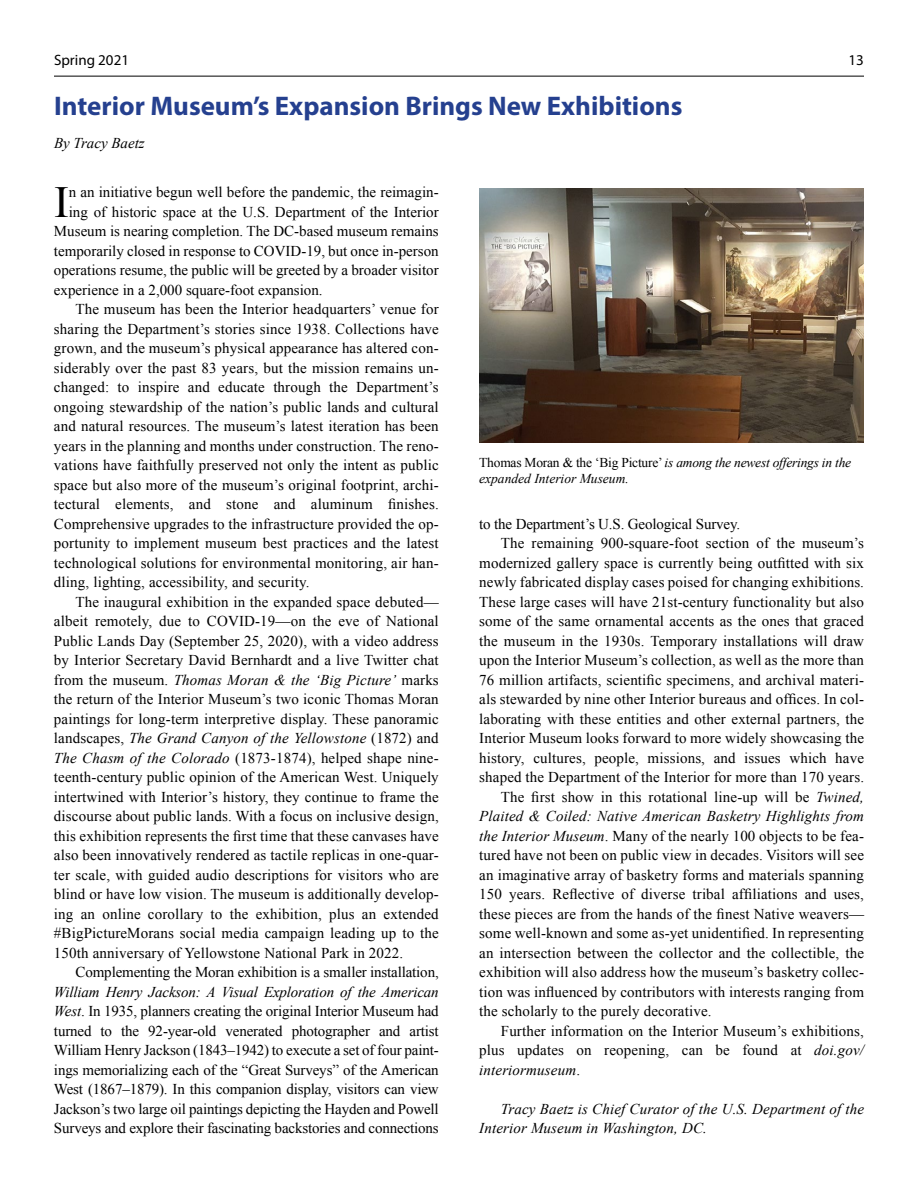
<style>
.page{position:relative;width:918px;height:1188px;background:#fff}
.page>*{position:absolute;margin:0;border:0;box-sizing:border-box;transform-origin:0 0}
.t1{font:44.4px "Times New Roman";color:#000}
.t2{font:700 27px "Myriad Pro";color:#25408f}
.t3{font:15px/19.5px "Times New Roman";letter-spacing:.01em;color:#000;text-align:justify}
.t4{font:italic 15px/19.5px "Times New Roman";letter-spacing:.01em;color:#000}
.t5{font:15px "Times New Roman";letter-spacing:-.01em;color:#000}
.t6{font:15px "Myriad Pro";color:#000}
.t7{font:italic 13.5px/16.2px "Times New Roman";letter-spacing:-.015em;color:#000}
.s1{font-style:normal}
.s2{font-style:italic}
</style>
<div class="page">
<hr style="left:54px;top:76px;width:810px;height:1px;background:#000">
<img style="left:479px;top:188px;width:385px;height:255px">
<p class="t6" style="left:54px;top:51px;width:77px">Spring 2021</p>
<p class="t6" style="left:849px;top:51px;width:17px">13</p>
<h2 class="t2" style="left:54px;top:88px;width:630px">Interior Museum’s Expansion Brings New Exhibitions</h2>
<p class="t4" style="left:54px;top:133px;width:92px">By Tracy Baetz</p>
<h1 class="t1" style="left:54px;top:172px;width:16px">I</h1>
<p class="t3" style="left:69px;top:182px;width:371px">n an initiative begun well before the pandemic, the reimagin-</p>
<p class="t3" style="left:69px;top:202px;width:371px">ing of historic space at the U.S. Department of the Interior</p>
<p class="t3" style="left:54px;top:221px;width:386px">Museum is nearing completion. The DC-based museum remains</p>
<p class="t3" style="left:54px;top:241px;width:386px">temporarily closed in response to COVID-19, but once in-person</p>
<p class="t3" style="left:54px;top:260px;width:386px">operations resume, the public will be greeted by a broader visitor</p>
<p class="t3" style="left:54px;top:280px;width:270px">experience in a 2,000 square-foot expansion.</p>
<p class="t3" style="left:76px;top:299px;width:365px">The museum has been the Interior headquarters’ venue for</p>
<p class="t3" style="left:54px;top:319px;width:386px">sharing the Department’s stories since 1938. Collections have</p>
<p class="t3" style="left:54px;top:338px;width:386px">grown, and the museum’s physical appearance has altered con-</p>
<p class="t3" style="left:54px;top:358px;width:386px">siderably over the past 83 years, but the mission remains un-</p>
<p class="t3" style="left:54px;top:377px;width:386px">changed: to inspire and educate through the Department’s</p>
<p class="t3" style="left:54px;top:397px;width:386px">ongoing stewardship of the nation’s public lands and cultural</p>
<p class="t3" style="left:54px;top:416px;width:386px">and natural resources. The museum’s latest iteration has been</p>
<p class="t3" style="left:54px;top:436px;width:386px">years in the planning and months under construction. The reno-</p>
<p class="t3" style="left:54px;top:455px;width:386px">vations have faithfully preserved not only the intent as public</p>
<p class="t3" style="left:54px;top:475px;width:386px">space but also more of the museum’s original footprint, archi-</p>
<p class="t3" style="left:54px;top:494px;width:386px">tectural elements, and stone and aluminum finishes.</p>
<p class="t3" style="left:54px;top:514px;width:386px">Comprehensive upgrades to the infrastructure provided the op-</p>
<p class="t3" style="left:54px;top:533px;width:386px">portunity to implement museum best practices and the latest</p>
<p class="t3" style="left:54px;top:553px;width:386px">technological solutions for environmental monitoring, air han-</p>
<p class="t3" style="left:54px;top:572px;width:257px">dling, lighting, accessibility, and security.</p>
<p class="t3" style="left:76px;top:592px;width:365px">The inaugural exhibition in the expanded space debuted—</p>
<p class="t3" style="left:54px;top:611px;width:386px">albeit remotely, due to COVID-19—on the eve of National</p>
<p class="t3" style="left:54px;top:631px;width:386px">Public Lands Day (September 25, 2020), with a video address</p>
<p class="t3" style="left:54px;top:650px;width:386px">by Interior Secretary David Bernhardt and a live Twitter chat</p>
<p class="t4" style="left:54px;top:670px;width:386px"><span class="s1">from the museum.</span> Thomas Moran &amp; the ‘Big Picture’ <span class="s1">marks</span></p>
<p class="t3" style="left:54px;top:689px;width:386px">the return of the Interior Museum’s two iconic Thomas Moran</p>
<p class="t3" style="left:54px;top:709px;width:386px">paintings for long-term interpretive display. These panoramic</p>
<p class="t4" style="left:54px;top:728px;width:386px"><span class="s1">landscapes,</span> The Grand Canyon of the Yellowstone <span class="s1">(1872) and</span></p>
<p class="t3" style="left:54px;top:748px;width:386px"><span class="s2">The Chasm of the Colorado</span> (1873-1874), helped shape nine-</p>
<p class="t3" style="left:54px;top:767px;width:386px">teenth-century public opinion of the American West. Uniquely</p>
<p class="t3" style="left:54px;top:787px;width:386px">intertwined with Interior’s history, they continue to frame the</p>
<p class="t3" style="left:54px;top:806px;width:386px">discourse about public lands. With a focus on inclusive design,</p>
<p class="t3" style="left:54px;top:826px;width:386px">this exhibition represents the first time that these canvases have</p>
<p class="t3" style="left:54px;top:845px;width:386px">also been innovatively rendered as tactile replicas in one-quar-</p>
<p class="t3" style="left:54px;top:865px;width:386px">ter scale, with guided audio descriptions for visitors who are</p>
<p class="t3" style="left:54px;top:884px;width:386px">blind or have low vision. The museum is additionally develop-</p>
<p class="t3" style="left:54px;top:904px;width:386px">ing an online corollary to the exhibition, plus an extended</p>
<p class="t3" style="left:54px;top:923px;width:386px">#BigPictureMorans social media campaign leading up to the</p>
<p class="t3" style="left:54px;top:943px;width:351px">150th anniversary of Yellowstone National Park in 2022.</p>
<p class="t5" style="left:76px;top:962px;width:365px">Complementing the Moran exhibition is a smaller installation,</p>
<p class="t3" style="left:54px;top:982px;width:386px"><span class="s2">William Henry Jackson: A Visual Exploration of the American West</span>. In 1935, planners creating the original Interior Museum had turned to the 92-year-old venerated photographer and artist William Henry Jackson (1843–1942) to execute a set of four paint&shy;ings memorializing each of the “Great Surveys” of the American West (1867–1879). In this companion display, visitors can view Jackson’s two large oil paintings depicting the Hayden and Powell Surveys and explore their fascinating backstories and connections</p>
<p class="t7" style="left:479px;top:454px;width:374px"><span class="s1">Thomas Moran &amp; the ‘Big Picture’</span> is among the newest offerings in the expanded Interior Museum.</p>
<p class="t5" style="left:479px;top:514px;width:263px">to the Department’s U.S. Geological Survey.</p>
<p class="t3" style="left:501px;top:533px;width:365px">The remaining 900-square-foot section of the museum’s</p>
<p class="t3" style="left:479px;top:553px;width:386px">modernized gallery space is currently being outfitted with six</p>
<p class="t3" style="left:479px;top:572px;width:386px">newly fabricated display cases poised for changing exhibitions.</p>
<p class="t3" style="left:479px;top:592px;width:386px">These large cases will have 21st-century functionality but also</p>
<p class="t3" style="left:479px;top:611px;width:386px">some of the same ornamental accents as the ones that graced</p>
<p class="t3" style="left:479px;top:631px;width:386px">the museum in the 1930s. Temporary installations will draw</p>
<p class="t3" style="left:479px;top:650px;width:386px">upon the Interior Museum’s collection, as well as the more than</p>
<p class="t3" style="left:479px;top:670px;width:386px">76 million artifacts, scientific specimens, and archival materi-</p>
<p class="t3" style="left:479px;top:689px;width:386px">als stewarded by nine other Interior bureaus and offices. In col-</p>
<p class="t3" style="left:479px;top:709px;width:386px">laborating with these entities and other external partners, the</p>
<p class="t3" style="left:479px;top:728px;width:386px">Interior Museum looks forward to more widely showcasing the</p>
<p class="t3" style="left:479px;top:748px;width:386px">history, cultures, people, missions, and issues which have</p>
<p class="t3" style="left:479px;top:767px;width:386px">shaped the Department of the Interior for more than 170 years.</p>
<p class="t3" style="left:501px;top:787px;width:365px">The first show in this rotational line-up will be <span class="s2">Twined,</span></p>
<p class="t4" style="left:479px;top:806px;width:386px">Plaited &amp; Coiled: Native American Basketry Highlights from</p>
<p class="t3" style="left:479px;top:826px;width:386px"><span class="s2">the Interior Museum</span>. Many of the nearly 100 objects to be fea-</p>
<p class="t3" style="left:479px;top:845px;width:386px">tured have not been on public view in decades. Visitors will see</p>
<p class="t3" style="left:479px;top:865px;width:386px">an imaginative array of basketry forms and materials spanning</p>
<p class="t3" style="left:479px;top:884px;width:386px">150 years. Reflective of diverse tribal affiliations and uses,</p>
<p class="t3" style="left:479px;top:904px;width:386px">these pieces are from the hands of the finest Native weavers—</p>
<p class="t3" style="left:479px;top:923px;width:386px">some well-known and some as-yet unidentified. In representing</p>
<p class="t3" style="left:479px;top:943px;width:386px">an intersection between the collector and the collectible, the</p>
<p class="t3" style="left:479px;top:962px;width:386px">exhibition will also address how the museum’s basketry collec-</p>
<p class="t3" style="left:479px;top:982px;width:386px">tion was influenced by contributors with interests ranging from</p>
<p class="t3" style="left:479px;top:1001px;width:234px">the scholarly to the purely decorative.</p>
<p class="t3" style="left:501px;top:1021px;width:365px">Further information on the Interior Museum’s exhibitions,</p>
<p class="t3" style="left:479px;top:1040px;width:386px">plus updates on reopening, can be found at <span class="s2">doi.gov/</span></p>
<p class="t4" style="left:479px;top:1060px;width:102px">interiormuseum<span class="s1">.</span></p>
<p class="t4" style="left:479px;top:1099px;width:386px;text-indent:22px">Tracy Baetz is Chief Curator of the U.S. Department of the<br>Interior Museum in Washington, DC.</p>
</div>
